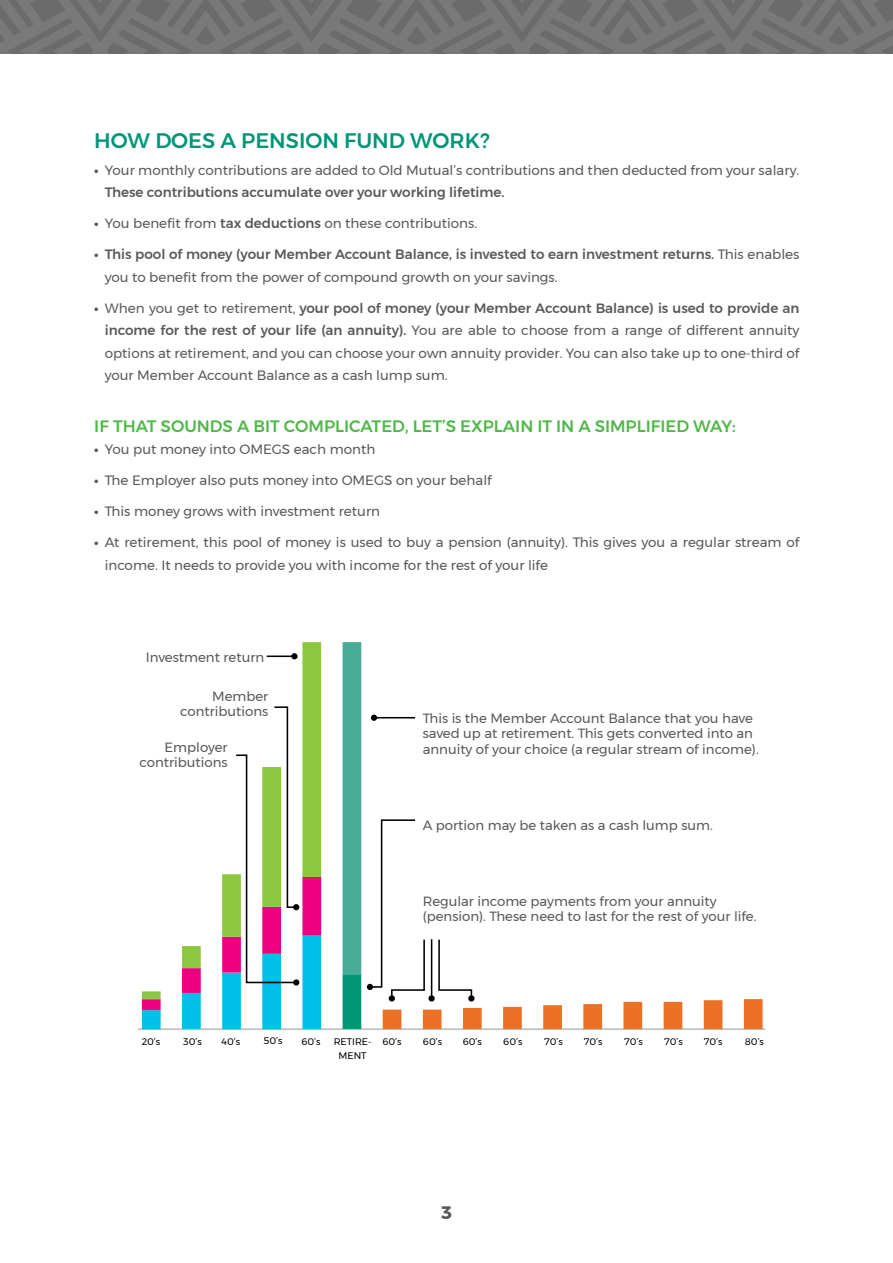
<style>
.page{position:relative;width:893px;height:1263px;background:#fff}
.page>*{position:absolute;margin:0;border:0;box-sizing:border-box;transform-origin:0 0}
.t1{font:500 21px "Montserrat";color:#009677}
.t2{font:700 18px "Montserrat";color:#58595b}
.t3{font:500 16.5px "Montserrat";color:#50b848}
.t4{font:13.5px/22.5px "Montserrat";color:#58595b}
.t5{font:500 13.5px/22.5px "Montserrat";color:#58595b}
.t6{font:13.35px/15.3px "Montserrat";color:#58595b}
.t7{font:9.45px "Montserrat";color:#000}
.s1{font-weight:700}
.s2{font-weight:500}
.s3{font-weight:400}
</style>
<div class="page">
<svg style="left:0;top:0;width:893px;height:54px;background:#737373"></svg>
<hr style="left:138px;top:1029px;width:627px;height:1px;background:#939598">
<div style="left:383px;top:1009px;width:18px;height:20px;background:#ea7125"></div>
<div style="left:142px;top:1010px;width:19px;height:19px;background:#00c0e8"></div>
<div style="left:142px;top:999px;width:19px;height:11px;background:#ed0181"></div>
<div style="left:142px;top:991px;width:19px;height:8px;background:#8dc63f"></div>
<div style="left:182px;top:992px;width:19px;height:37px;background:#00c0e8"></div>
<div style="left:182px;top:968px;width:19px;height:25px;background:#ed0181"></div>
<div style="left:182px;top:946px;width:19px;height:22px;background:#8dc63f"></div>
<div style="left:222px;top:972px;width:19px;height:57px;background:#00c0e8"></div>
<div style="left:222px;top:937px;width:19px;height:35px;background:#ed0181"></div>
<div style="left:222px;top:874px;width:19px;height:63px;background:#8dc63f"></div>
<div style="left:302px;top:935px;width:19px;height:94px;background:#00c0e8"></div>
<div style="left:302px;top:876px;width:19px;height:59px;background:#ed0181"></div>
<div style="left:302px;top:642px;width:19px;height:235px;background:#8dc63f"></div>
<div style="left:262px;top:954px;width:19px;height:75px;background:#00c0e8"></div>
<div style="left:343px;top:974px;width:18px;height:55px;background:#009677"></div>
<div style="left:343px;top:642px;width:18px;height:332px;background:#48ac97"></div>
<div style="left:543px;top:1005px;width:19px;height:24px;background:#ea7125"></div>
<div style="left:463px;top:1008px;width:19px;height:21px;background:#ea7125"></div>
<div style="left:623px;top:1002px;width:19px;height:27px;background:#ea7125"></div>
<div style="left:704px;top:1000px;width:18px;height:29px;background:#ea7125"></div>
<div style="left:423px;top:1009px;width:19px;height:20px;background:#ea7125"></div>
<div style="left:583px;top:1004px;width:19px;height:25px;background:#ea7125"></div>
<div style="left:503px;top:1007px;width:19px;height:22px;background:#ea7125"></div>
<div style="left:664px;top:1002px;width:18px;height:27px;background:#ea7125"></div>
<div style="left:744px;top:999px;width:19px;height:30px;background:#ea7125"></div>
<svg style="left:235px;top:706px;width:64px;height:279px"></svg>
<hr style="left:374px;top:717px;width:41px;height:1px;background:#000">
<svg style="left:371px;top:715px;width:6px;height:6px"></svg>
<hr style="left:267px;top:655px;width:27px;height:2px;background:#000">
<div style="left:291px;top:653px;width:7px;height:6px;background:#000;border-radius:50%"></div>
<svg style="left:367px;top:819px;width:58px;height:182px"></svg>
<svg style="left:438px;top:939px;width:36px;height:62px"></svg>
<hr style="left:431px;top:939px;width:1px;height:59px;background:#000">
<div style="left:428px;top:995px;width:7px;height:6px;background:#000;border-radius:50%"></div>
<h1 class="t1" style="left:94px;top:124px;width:397px">HOW DOES A PENSION FUND WORK?</h1>
<p class="t4" style="left:105px;top:158px;width:696px;text-indent:-10px"><span class="s1">•</span> Your monthly contributions are added to Old Mutual’s contributions and then deducted from your salary.<br><span class="s2">These contributions accumulate over your working lifetime.</span></p>
<p class="t4" style="left:94px;top:212px;width:384px"><span class="s1">•</span> You benefit from <span class="s2">tax deductions</span> on these contributions.</p>
<p class="t5" style="left:105px;top:243px;width:696px;text-indent:-10px"><span class="s1">•</span> This pool of money (your Member Account Balance, is invested to earn investment returns. <span class="s3">This enables you to benefit from the power of compound growth on your savings.</span></p>
<p class="t4" style="left:105px;top:296px;width:696px;text-align:justify;text-indent:-10px"><span class="s1">•</span> When you get to retirement, <span class="s2">your pool of money (your Member Account Balance) is used to provide an income for the rest of your life (an annuity).</span> You are able to choose from a range of different annuity options at retirement, and you can choose your own annuity provider. You can also take up to one-third of your Member Account Balance as a cash lump sum.</p>
<p class="t3" style="left:94px;top:413px;width:643px">IF THAT SOUNDS A BIT COMPLICATED, LET’S EXPLAIN IT IN A SIMPLIFIED WAY:</p>
<p class="t4" style="left:94px;top:438px;width:283px"><span class="s1">•</span> You put money into OMEGS each month</p>
<p class="t4" style="left:94px;top:469px;width:399px"><span class="s1">•</span> The Employer also puts money into OMEGS on your behalf</p>
<p class="t4" style="left:94px;top:500px;width:287px"><span class="s1">•</span> This money grows with investment return</p>
<p class="t4" style="left:105px;top:531px;width:696px;text-indent:-10px"><span class="s1">•</span> At retirement, this pool of money is used to buy a pension (annuity). This gives you a regular stream of income. It needs to provide you with income for the rest of your life</p>
<p class="t6" style="left:146px;top:649px;width:120px">Investment return</p>
<p class="t6" style="left:180px;top:688px;width:90px;text-align:right">Member contributions</p>
<p class="t6" style="left:140px;top:739px;width:90px;text-align:right">Employer contributions</p>
<p class="t6" style="left:423px;top:711px;width:338px">This is the Member Account Balance that you have saved up at retirement. This gets converted into an annuity of your choice (a regular stream of income).</p>
<p class="t6" style="left:423px;top:817px;width:292px">A portion may be taken as a cash lump sum.</p>
<p class="t6" style="left:423px;top:893px;width:335px">Regular income payments from your annuity (pension). These need to last for the rest of your life.</p>
<p class="t7" style="left:142px;top:1034px;width:20px">20’s</p>
<p class="t7" style="left:183px;top:1034px;width:20px">30’s</p>
<p class="t7" style="left:222px;top:1034px;width:20px">40’s</p>
<p class="t7" style="left:263px;top:1034px;width:20px">50’s</p>
<p class="t7" style="left:301px;top:1034px;width:21px">60’s</p>
<p class="t7" style="left:334px;top:1034px;width:69px">RETIRE- 60’s</p>
<p class="t7" style="left:423px;top:1034px;width:21px">60’s</p>
<p class="t7" style="left:463px;top:1034px;width:21px">60’s</p>
<p class="t7" style="left:503px;top:1034px;width:21px">60’s</p>
<p class="t7" style="left:544px;top:1034px;width:20px">70’s</p>
<p class="t7" style="left:584px;top:1034px;width:20px">70’s</p>
<p class="t7" style="left:624px;top:1034px;width:20px">70’s</p>
<p class="t7" style="left:664px;top:1034px;width:20px">70’s</p>
<p class="t7" style="left:704px;top:1034px;width:20px">70’s</p>
<p class="t7" style="left:745px;top:1034px;width:21px">80’s</p>
<p class="t7" style="left:339px;top:1048px;width:30px">MENT</p>
<h2 class="t2" style="left:441px;top:1198px;width:12px">3</h2>
</div>
